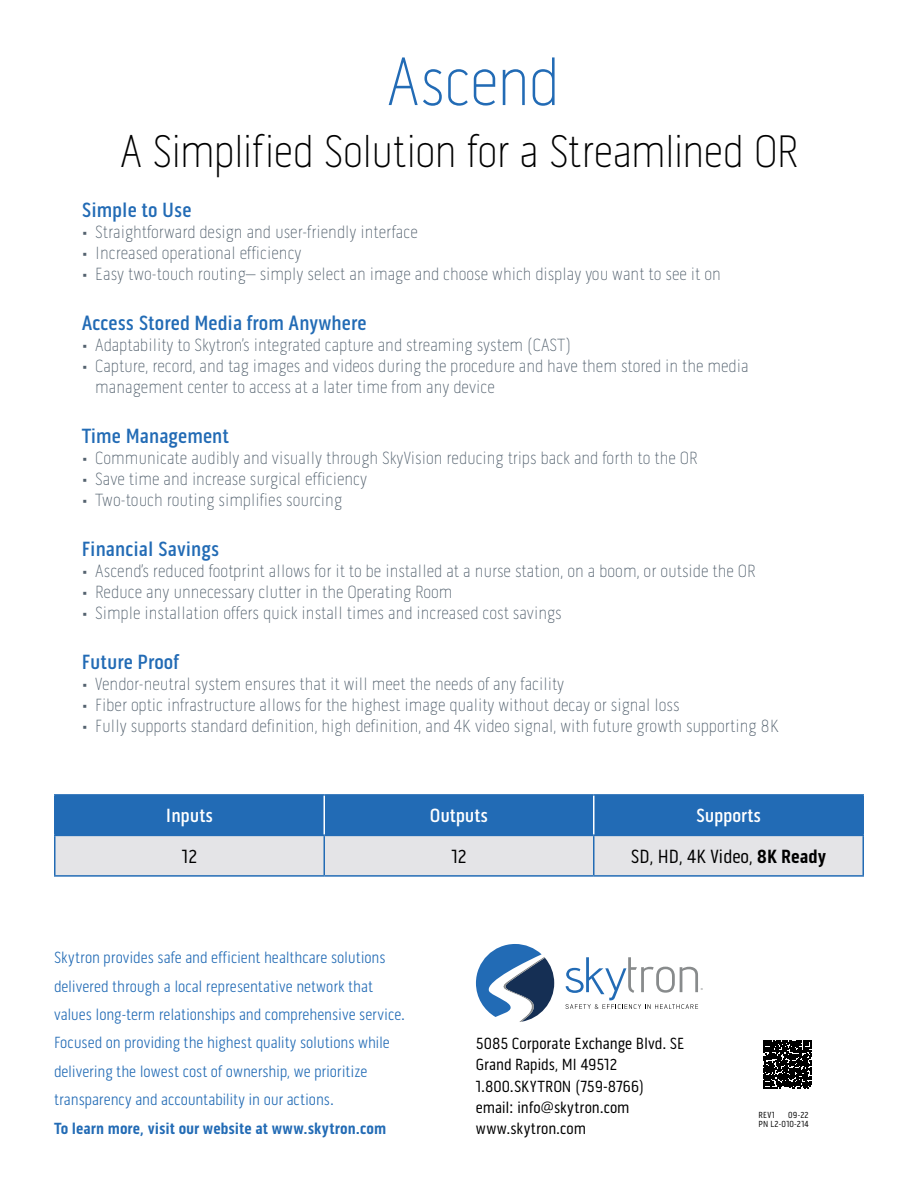
<style>
.page{position:relative;width:918px;height:1188px;background:#fff}
.page>*{position:absolute;margin:0;border:0;box-sizing:border-box;transform-origin:0 0}
.t1{font:100 69px "Pill Gothic 300 mg";letter-spacing:-.005em;color:#226bb5}
.t2{font:100 46.5px "Pill Gothic 300 mg";letter-spacing:-.02em;color:#000}
.t3{font:500 21px "Pill Gothic 300 mg";letter-spacing:.005em;color:#226bb5}
.t4{font:19.5px "Pill Gothic 300 mg";color:#000}
.t5{font:500 19.5px "Pill Gothic 300 mg";color:#fff}
.t6{font:100 18px/21px "Pill Gothic 300 mg";letter-spacing:.005em;color:#54626f}
.t7{font:300 16.5px/28.5px "Pill Gothic 300 mg";color:#226bb5}
.t8{font:16.5px/21.1px "Pill Gothic 300 mg";color:#000}
.t9{font:700 16.5px "Pill Gothic 300 mg";color:#226bb5}
.t10{font:9px/9px "Pill Gothic 300 mg";letter-spacing:.035em;color:#000;text-align:right}
.s1{font-weight:700}
</style>
<div class="page">
<svg style="left:763px;top:1040px;width:48px;height:48px"></svg>
<svg style="left:56px;top:796px;width:806px;height:79px;background:#82a7cd"></svg>
<hr style="left:54px;top:794px;width:270px;height:2px;background:#226bb5">
<hr style="left:54px;top:796px;width:2px;height:39px;background:#226bb5">
<hr style="left:324px;top:794px;width:270px;height:2px;background:#226bb5">
<hr style="left:594px;top:794px;width:270px;height:2px;background:#226bb5">
<hr style="left:862px;top:796px;width:2px;height:39px;background:#226bb5">
<hr style="left:324px;top:796px;width:1px;height:39px;background:#fff">
<hr style="left:593px;top:796px;width:1px;height:39px;background:#fff">
<hr style="left:54px;top:835px;width:270px;height:1px;background:#226bb5">
<hr style="left:54px;top:836px;width:2px;height:39px;background:#226bb5">
<hr style="left:324px;top:835px;width:270px;height:1px;background:#226bb5">
<hr style="left:324px;top:836px;width:1px;height:39px;background:#226bb5">
<hr style="left:594px;top:835px;width:270px;height:1px;background:#226bb5">
<hr style="left:593px;top:836px;width:1px;height:39px;background:#226bb5">
<hr style="left:862px;top:836px;width:2px;height:39px;background:#226bb5">
<hr style="left:54px;top:875px;width:270px;height:2px;background:#226bb5">
<hr style="left:324px;top:875px;width:270px;height:2px;background:#226bb5">
<hr style="left:594px;top:875px;width:270px;height:2px;background:#226bb5">
<svg style="left:476px;top:944px;width:78px;height:78px"></svg>
<svg style="left:566px;top:957px;width:137px;height:52px"></svg>
<h1 class="t1" style="left:387px;top:42px;width:174px">Ascend</h1>
<h2 class="t2" style="left:120px;top:124px;width:679px">A Simplified Solution for a Streamlined OR</h2>
<p class="t3" style="left:82px;top:198px;width:111px">Simple to Use</p>
<p class="t6" style="left:82px;top:222px;width:337px">• Straightforward design and user-friendly interface</p>
<p class="t6" style="left:82px;top:243px;width:221px">• Increased operational efficiency</p>
<p class="t6" style="left:82px;top:264px;width:641px">• Easy two-touch routing– simply select an image and choose which display you want to see it on</p>
<p class="t3" style="left:82px;top:311px;width:286px">Access Stored Media from Anywhere</p>
<p class="t6" style="left:82px;top:335px;width:491px">• Adaptability to Skytron’s integrated capture and streaming system (CAST)</p>
<p class="t6" style="left:95px;top:356px;width:655px;text-indent:-14px">• Capture, record, and tag images and videos during the procedure and have them stored in the media management center to access at a later time from any device</p>
<p class="t3" style="left:82px;top:424px;width:149px">Time Management</p>
<p class="t6" style="left:82px;top:448px;width:617px">• Communicate audibly and visually through SkyVision reducing trips back and forth to the OR</p>
<p class="t6" style="left:82px;top:469px;width:287px">• Save time and increase surgical efficiency</p>
<p class="t6" style="left:82px;top:490px;width:262px">• Two-touch routing simplifies sourcing</p>
<p class="t3" style="left:82px;top:537px;width:139px">Financial Savings</p>
<p class="t6" style="left:82px;top:561px;width:675px">• Ascend’s reduced footprint allows for it to be installed at a nurse station, on a boom, or outside the OR</p>
<p class="t6" style="left:82px;top:582px;width:372px">• Reduce any unnecessary clutter in the Operating Room</p>
<p class="t6" style="left:82px;top:603px;width:481px">• Simple installation offers quick install times and increased cost savings</p>
<p class="t3" style="left:82px;top:650px;width:99px">Future Proof</p>
<p class="t6" style="left:82px;top:673px;width:484px">• Vendor-neutral system ensures that it will meet the needs of any facility</p>
<p class="t6" style="left:82px;top:695px;width:599px">• Fiber optic infrastructure allows for the highest image quality without decay or signal loss</p>
<p class="t6" style="left:82px;top:716px;width:698px">• Fully supports standard definition, high definition, and 4K video signal, with future growth supporting 8K</p>
<p class="t5" style="left:166px;top:804px;width:49px">Inputs</p>
<p class="t5" style="left:430px;top:804px;width:60px">Outputs</p>
<p class="t5" style="left:696px;top:804px;width:66px">Supports</p>
<p class="t4" style="left:182px;top:845px;width:17px">12</p>
<p class="t4" style="left:451px;top:845px;width:17px">12</p>
<p class="t4" style="left:631px;top:845px;width:197px">SD, HD, 4K Video, <span class="s1">8K Ready</span></p>
<p class="t7" style="left:54px;top:943px;width:353px">Skytron provides safe and efficient healthcare solutions delivered through a local representative network that values long-term relationships and comprehensive service.<br>Focused on providing the highest quality solutions while delivering the lowest cost of ownership, we prioritize transparency and accountability in our actions.</p>
<p class="t9" style="left:54px;top:1119px;width:334px">To learn more, visit our website at www.skytron.com</p>
<p class="t8" style="left:476px;top:1033px;width:210px">5085 Corporate Exchange Blvd. SE<br>Grand Rapids, MI 49512<br>1.800.SKYTRON (759-8766) email: info@skytron.com www.skytron.com</p>
<p class="t10" style="left:759px;top:1110px;width:52px">09-22<br>PN L2-010-214</p>
<p class="t10" style="left:759px;top:1110px;width:18px">REV1</p>
</div>
